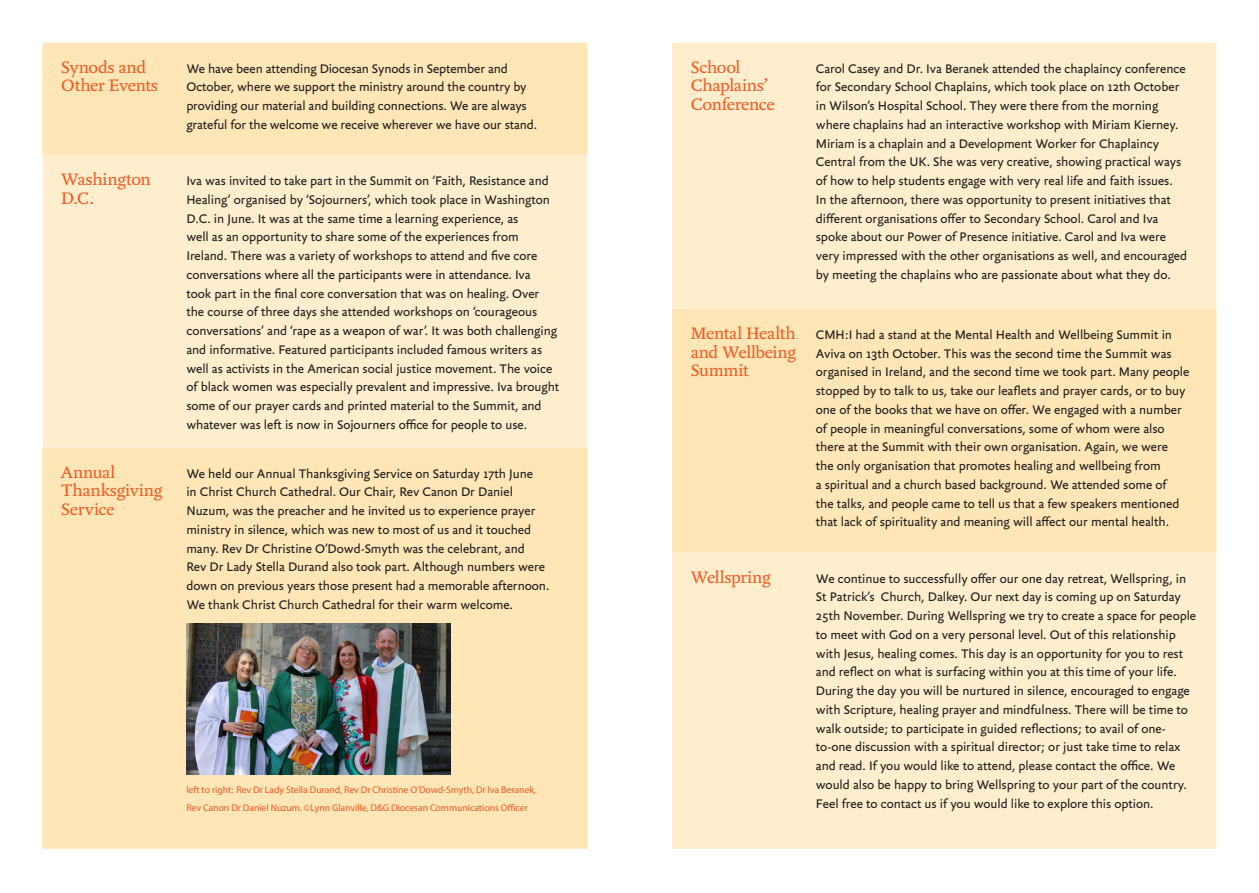
<style>
.page{position:relative;width:1259px;height:893px;background:#fff}
.page>*{position:absolute;margin:0;border:0;box-sizing:border-box;transform-origin:0 0}
.Heading{font:18px/18.8px "Yoga OT";letter-spacing:-.015em;color:#f15921}
.Body_Text{font:13.5px/18.8px "Yoga Sans OT";letter-spacing:-.005em;color:#231f20}
.Body_Text-2{font:9.75px/18.8px "Myriad Pro";letter-spacing:-.005em;color:#f15921}
</style>
<div class="page">
<div style="left:43px;top:43px;width:544px;height:806px;background:#fee6b6"></div>
<div style="left:43px;top:155px;width:544px;height:293px;background:#feeecd"></div>
<div style="left:672px;top:43px;width:544px;height:806px;background:#feeecd"></div>
<div style="left:672px;top:309px;width:544px;height:244px;background:#fee6b6"></div>
<img style="left:186px;top:623px;width:264px;height:151px">
<p class="Heading" style="left:61px;top:58px;width:98px">Synods and<br>Other Events</p>
<p class="Body_Text" style="left:186px;top:59px;width:352px">We have been attending Diocesan Synods in September and October, where we support the ministry around the country by providing our material and building connections. We are always grateful for the welcome we receive wherever we have our stand.</p>
<p class="Heading" style="left:61px;top:170px;width:91px">Washington<br>D.C.</p>
<p class="Body_Text" style="left:186px;top:172px;width:374px">Iva was invited to take part in the Summit on ‘Faith, Resistance and Healing’ organised by ‘Sojourners’, which took place in Washington D.C. in June. It was at the same time a learning experience, as<br>well as an opportunity to share some of the experiences from Ireland. There was a variety of workshops to attend and five core conversations where all the participants were in attendance. Iva<br>took part in the final core conversation that was on healing. Over the course of three days she attended workshops on ‘courageous conversations’ and ‘rape as a weapon of war’. It was both challenging and informative. Featured participants included famous writers as well as activists in the American social justice movement. The voice of black women was especially prevalent and impressive. Iva brought some of our prayer cards and printed material to the Summit, and whatever was left is now in Sojourners office for people to use.</p>
<p class="Heading" style="left:61px;top:463px;width:102px">Annual<br>Thanksgiving<br>Service</p>
<p class="Body_Text" style="left:186px;top:464px;width:364px">We held our Annual Thanksgiving Service on Saturday 17th June<br>in Christ Church Cathedral. Our Chair, Rev Canon Dr Daniel Nuzum, was the preacher and he invited us to experience prayer ministry in silence, which was new to most of us and it touched many. Rev Dr Christine O’Dowd-Smyth was the celebrant, and<br>Rev Dr Lady Stella Durand also took part. Although numbers were down on previous years those present had a memorable afternoon.<br>We thank Christ Church Cathedral for their warm welcome.</p>
<p class="Body_Text-2" style="left:186px;top:780px;width:351px">left to right: Rev Dr Lady Stella Durand, Rev Dr Christine O’Dowd-Smyth, Dr Iva Beranek,<br>Rev Canon Dr Daniel Nuzum. ©Lynn Glanville, D&amp;G Diocesan Communications Officer</p>
<p class="Heading" style="left:691px;top:58px;width:85px">School<br>Chaplains’<br>Conference</p>
<p class="Body_Text" style="left:816px;top:59px;width:373px">Carol Casey and Dr. Iva Beranek attended the chaplaincy conference for Secondary School Chaplains, which took place on 12th October in Wilson’s Hospital School. They were there from the morning where chaplains had an interactive workshop with Miriam Kierney.<br>Miriam is a chaplain and a Development Worker for Chaplaincy Central from the UK. She was very creative, showing practical ways of how to help students engage with very real life and faith issues.<br>In the afternoon, there was opportunity to present initiatives that different organisations offer to Secondary School. Carol and Iva spoke about our Power of Presence initiative. Carol and Iva were very impressed with the other organisations as well, and encouraged by meeting the chaplains who are passionate about what they do.</p>
<p class="Heading" style="left:691px;top:324px;width:107px;text-align:justify">Mental Health and Wellbeing Summit</p>
<p class="Body_Text" style="left:816px;top:325px;width:375px">CMH:I had a stand at the Mental Health and Wellbeing Summit in Aviva on 13th October. This was the second time the Summit was organised in Ireland, and the second time we took part. Many people stopped by to talk to us, take our leaflets and prayer cards, or to buy one of the books that we have on offer. We engaged with a number of people in meaningful conversations, some of whom were also there at the Summit with their own organisation. Again, we were<br>the only organisation that promotes healing and wellbeing from<br>a spiritual and a church based background. We attended some of<br>the talks, and people came to tell us that a few speakers mentioned that lack of spirituality and meaning will affect our mental health.</p>
<p class="Heading" style="left:691px;top:568px;width:81px">Wellspring</p>
<p class="Body_Text" style="left:816px;top:569px;width:382px">We continue to successfully offer our one day retreat, Wellspring, in St Patrick’s Church, Dalkey. Our next day is coming up on Saturday 25th November. During Wellspring we try to create a space for people to meet with God on a very personal level. Out of this relationship with Jesus, healing comes. This day is an opportunity for you to rest and reflect on what is surfacing within you at this time of your life.<br>During the day you will be nurtured in silence, encouraged to engage with Scripture, healing prayer and mindfulness. There will be time to walk outside; to participate in guided reflections; to avail of one&shy;to-one discussion with a spiritual director; or just take time to relax and read. If you would like to attend, please contact the office. We would also be happy to bring Wellspring to your part of the country.<br>Feel free to contact us if you would like to explore this option.</p>
</div>
